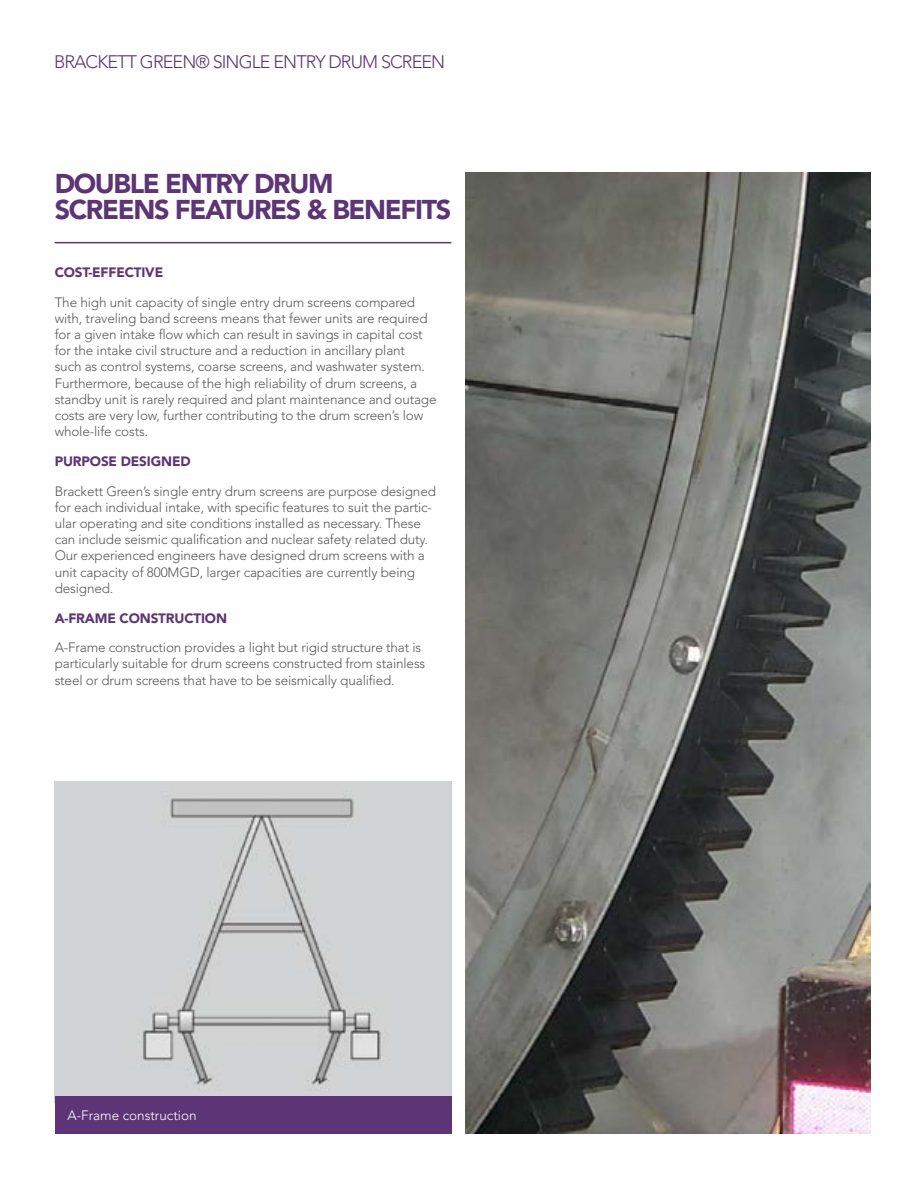
<style>
.page{position:relative;width:918px;height:1188px;background:#fff}
.page>*{position:absolute;margin:0;border:0;box-sizing:border-box;transform-origin:0 0}
.t1{font:900 27px/25.5px "Avenir LT Std";letter-spacing:-.05em;color:#5d3475}
.t2{font:300 18px "Avenir LT Std";letter-spacing:-.05em;color:#5d3475}
.t3{font:300 13.5px/16.2px "Avenir LT Std";letter-spacing:-.01em;color:#58595b}
.t4{font:900 13.5px "Avenir LT Std";letter-spacing:-.01em;color:#5d3475}
.t5{font:300 13.5px "Avenir LT Std";color:#fff}
</style>
<div class="page">
<img style="left:465px;top:173px;width:405px;height:961px">
<img style="left:55px;top:781px;width:396px;height:315px">
<div style="left:55px;top:1096px;width:396px;height:38px;background:#5d3475"></div>
<hr style="left:55px;top:242px;width:396px;height:1px;background:#5d3475">
<h2 class="t2" style="left:54px;top:51px;width:393px">BRACKETT GREEN® SINGLE ENTRY DRUM SCREEN</h2>
<h1 class="t1" style="left:55px;top:171px;width:398px">DOUBLE ENTRY DRUM<br>SCREENS FEATURES &amp; BENEFITS</h1>
<p class="t4" style="left:55px;top:264px;width:110px">COST-EFFECTIVE</p>
<p class="t3" style="left:55px;top:294px;width:383px">The high unit capacity of single entry drum screens compared with, traveling band screens means that fewer units are required for a given intake flow which can result in savings in capital cost for the intake civil structure and a reduction in ancillary plant<br>such as control systems, coarse screens, and washwater system.<br>Furthermore, because of the high reliability of drum screens, a standby unit is rarely required and plant maintenance and outage costs are very low, further contributing to the drum screen’s low whole-life costs.</p>
<p class="t4" style="left:55px;top:453px;width:137px">PURPOSE DESIGNED</p>
<p class="t3" style="left:55px;top:483px;width:383px">Brackett Green’s single entry drum screens are purpose designed for each individual intake, with specific features to suit the partic&shy;ular operating and site conditions installed as necessary. These can include seismic qualification and nuclear safety related duty.<br>Our experienced engineers have designed drum screens with a unit capacity of 800MGD, larger capacities are currently being designed.</p>
<p class="t4" style="left:55px;top:610px;width:174px">A-FRAME CONSTRUCTION</p>
<p class="t3" style="left:55px;top:640px;width:372px">A-Frame construction provides a light but rigid structure that is particularly suitable for drum screens constructed from stainless steel or drum screens that have to be seismically qualified.</p>
<p class="t5" style="left:67px;top:1108px;width:131px">A-Frame construction</p>
</div>
